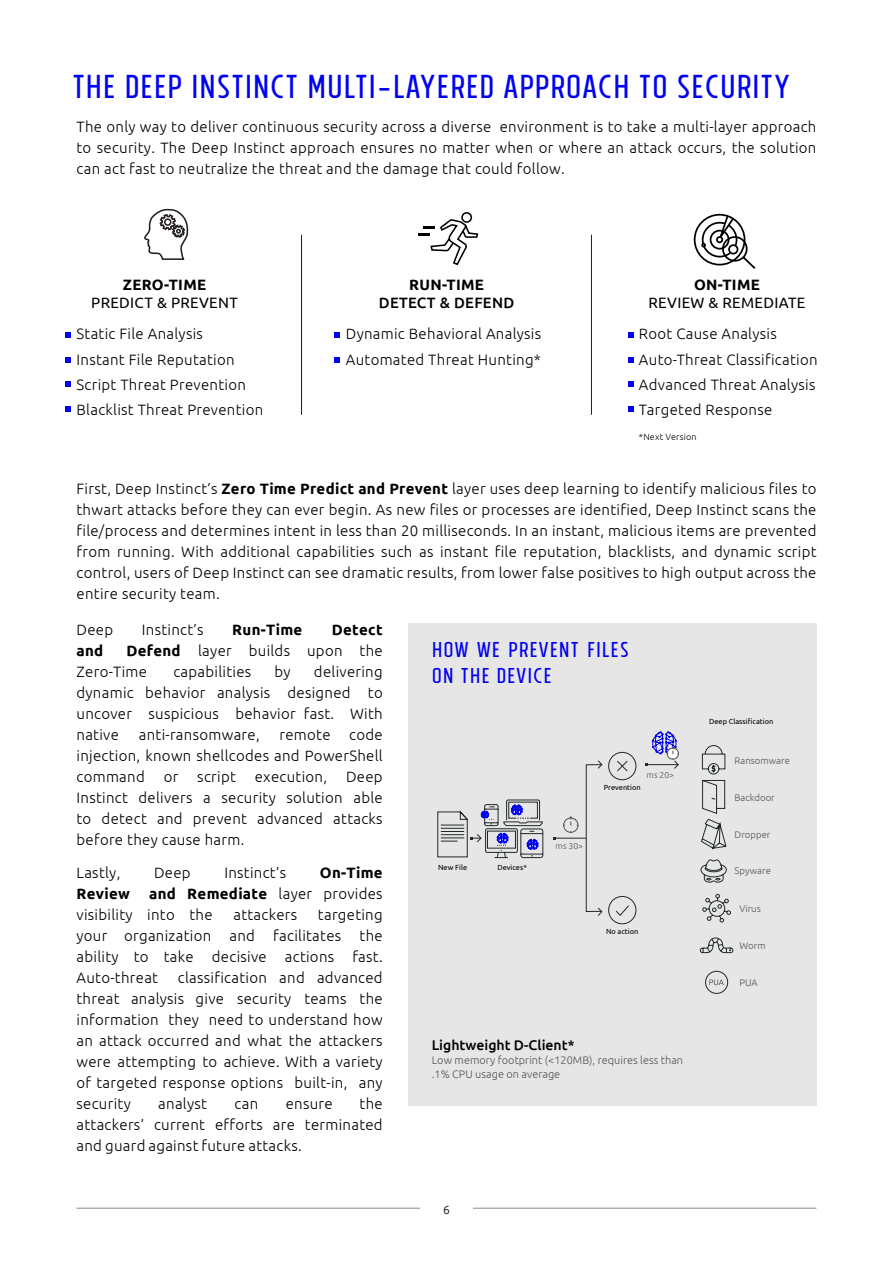
<style>
.page{position:relative;width:893px;height:1263px;background:#fff}
.page>*{position:absolute;margin:0;border:0;box-sizing:border-box;transform-origin:0 0}
.t1{font:37.5px "Tolyer No 3";letter-spacing:.01em;color:#0102f0}
.t2{font:24.3px/26.5px "Tolyer No 3";letter-spacing:.03em;color:#0201f0}
.t3{font:300 15px/21px "Ubuntu";letter-spacing:.02em;color:#000;text-align:justify}
.t4{font:700 15px "Ubuntu";letter-spacing:.02em;color:#000}
.t5{font:15px "Ubuntu";letter-spacing:.02em;color:#000}
.t6{font:500 15px "Ubuntu";letter-spacing:.02em;color:#000}
.t7{font:500 14.1px "Ubuntu";color:#000}
.t8{font:300 12px "Ubuntu";color:#000}
.t9{font:300 10.95px/14.1px "Ubuntu";color:#545456}
.t10{font:300 9.6px "Ubuntu";color:#545456}
.t11{font:300 9px "Ubuntu";letter-spacing:.02em;color:#000}
.t12{font:300 8.55px "Ubuntu";color:#545456}
.t13{font:7.35px "Ubuntu";color:#000}
.s1{font-weight:700}
</style>
<div class="page">
<div style="left:408px;top:623px;width:408px;height:483px;background:#e7e6e6"></div>
<div style="left:608px;top:896px;width:28px;height:28px;border:1px solid #212929;border-radius:50%"></div>
<div style="left:608px;top:752px;width:28px;height:28px;border:1px solid #212929;border-radius:50%"></div>
<svg style="left:617px;top:761px;width:11px;height:11px"></svg>
<svg style="left:615px;top:905px;width:14px;height:11px"></svg>
<div style="left:586px;top:764px;width:16px;height:148px;border:1px solid #212929"></div>
<svg style="left:597px;top:907px;width:6px;height:9px"></svg>
<svg style="left:597px;top:760px;width:6px;height:9px"></svg>
<svg style="left:702px;top:745px;width:23px;height:29px"></svg>
<svg style="left:701px;top:780px;width:25px;height:69px"></svg>
<svg style="left:700px;top:859px;width:27px;height:24px"></svg>
<svg style="left:702px;top:894px;width:29px;height:28px"></svg>
<svg style="left:699px;top:937px;width:35px;height:16px"></svg>
<div style="left:705px;top:971px;width:23px;height:23px;border:1px solid #212929;border-radius:50%"></div>
<svg style="left:709px;top:979px;width:15px;height:6px"></svg>
<hr style="left:556px;top:838px;width:30px;height:1px;background:#212929">
<svg style="left:563px;top:816px;width:15px;height:17px"></svg>
<svg style="left:437px;top:799px;width:106px;height:59px"></svg>
<svg style="left:645px;top:731px;width:34px;height:38px"></svg>
<svg style="left:144px;top:208px;width:45px;height:52px"></svg>
<svg style="left:419px;top:212px;width:60px;height:54px"></svg>
<svg style="left:693px;top:213px;width:63px;height:56px"></svg>
<svg style="left:65px;top:332px;width:6px;height:6px"></svg>
<svg style="left:628px;top:332px;width:5px;height:6px"></svg>
<svg style="left:334px;top:332px;width:5px;height:6px"></svg>
<svg style="left:65px;top:357px;width:6px;height:5px"></svg>
<svg style="left:628px;top:357px;width:5px;height:5px"></svg>
<svg style="left:334px;top:357px;width:5px;height:5px"></svg>
<svg style="left:65px;top:381px;width:6px;height:5px"></svg>
<svg style="left:628px;top:381px;width:5px;height:5px"></svg>
<svg style="left:65px;top:406px;width:6px;height:6px"></svg>
<svg style="left:628px;top:406px;width:5px;height:6px"></svg>
<hr style="left:301px;top:235px;width:1px;height:180px;background:#000">
<hr style="left:591px;top:235px;width:1px;height:180px;background:#000">
<hr style="left:473px;top:1208px;width:343px;height:1px;background:#6d6e71">
<hr style="left:77px;top:1208px;width:343px;height:1px;background:#6d6e71">
<h1 class="t1" style="left:72px;top:66px;width:720px">THE DEEP INSTINCT MULTI-LAYERED APPROACH TO SECURITY</h1>
<p class="t3" style="left:77px;top:116px;width:741px">The only way to deliver continuous security across a diverse environment is to take a multi-layer approach to security. The Deep Instinct approach ensures no matter when or where an attack occurs, the solution can act fast to neutralize the threat and the damage that could follow.</p>
<p class="t4" style="left:123px;top:276px;width:85px">ZERO-TIME</p>
<p class="t5" style="left:91px;top:294px;width:148px">PREDICT &amp; PREVENT</p>
<p class="t4" style="left:409px;top:276px;width:76px">RUN-TIME</p>
<p class="t6" style="left:379px;top:294px;width:137px">DETECT &amp; DEFEND</p>
<p class="t4" style="left:694px;top:276px;width:67px">ON-TIME</p>
<p class="t5" style="left:649px;top:294px;width:158px">REVIEW &amp; REMEDIATE</p>
<p class="t3" style="left:77px;top:321px;width:188px;line-height:25.2px;text-align:left">Static File Analysis<br>Instant File Reputation<br>Script Threat Prevention<br>Blacklist Threat Prevention</p>
<p class="t3" style="left:346px;top:321px;width:197px;line-height:25.2px">Dynamic Behavioral Analysis<br>Automated Threat Hunting*</p>
<p class="t3" style="left:639px;top:321px;width:180px;line-height:25.2px;text-align:left">Root Cause Analysis<br>Auto-Threat Classification<br>Advanced Threat Analysis<br>Targeted Response</p>
<p class="t11" style="left:639px;top:432px;width:59px">*Next Version</p>
<p class="t3" style="left:77px;top:478px;width:741px">First, Deep Instinct’s <span class="s1">Zero Time Predict and Prevent</span> layer uses deep learning to identify malicious files to thwart attacks before they can ever begin. As new files or processes are identified, Deep Instinct scans the file/process and determines intent in less than 20 milliseconds. In an instant, malicious items are prevented from running. With additional capabilities such as instant file reputation, blacklists, and dynamic script control, users of Deep Instinct can see dramatic results, from lower false positives to high output across the entire security team.</p>
<h2 class="t2" style="left:432px;top:636px;width:199px">HOW WE PREVENT FILES<br>ON THE DEVICE</h2>
<p class="t3" style="left:77px;top:618px;width:38px">Deep</p>
<p class="t3" style="left:142px;top:618px;width:63px">Instinct’s</p>
<p class="t4" style="left:232px;top:620px;width:72px">Run-Time</p>
<p class="t4" style="left:332px;top:620px;width:52px">Detect</p>
<p class="t4" style="left:77px;top:641px;width:28px">and</p>
<p class="t3" style="left:77px;top:639px;width:308px;text-indent:50px"><span class="s1">Defend</span> layer builds upon the<br>Zero-Time</p>
<p class="t3" style="left:77px;top:660px;width:308px;text-indent:237px">delivering dynamic behavior analysis designed to uncover suspicious behavior fast. With native</p>
<p class="t3" style="left:173px;top:660px;width:79px">capabilities</p>
<p class="t3" style="left:275px;top:660px;width:18px">by</p>
<p class="t13" style="left:709px;top:717px;width:66px">Deep Classification</p>
<p class="t3" style="left:77px;top:723px;width:308px;text-indent:203px">remote code injection, known shellcodes and PowerShell command</p>
<p class="t3" style="left:139px;top:723px;width:122px">anti-ransomware,</p>
<p class="t10" style="left:735px;top:754px;width:57px">Ransomware</p>
<p class="t3" style="left:164px;top:765px;width:16px">or</p>
<p class="t3" style="left:197px;top:765px;width:40px">script</p>
<p class="t3" style="left:255px;top:765px;width:74px">execution,</p>
<p class="t3" style="left:77px;top:765px;width:308px;text-indent:270px">Deep Instinct delivers a security solution able to detect and prevent advanced attacks before they cause harm.</p>
<p class="t3" style="left:77px;top:862px;width:45px">Lastly,</p>
<p class="t3" style="left:154px;top:862px;width:38px">Deep</p>
<p class="t3" style="left:224px;top:862px;width:63px">Instinct’s</p>
<p class="t4" style="left:320px;top:864px;width:64px">On-Time</p>
<p class="t4" style="left:77px;top:885px;width:55px">Review</p>
<p class="t12" style="left:647px;top:769px;width:29px">ms 20&lt;</p>
<p class="t13" style="left:604px;top:783px;width:39px">Prevention</p>
<p class="t10" style="left:735px;top:791px;width:42px">Backdoor</p>
<p class="t10" style="left:735px;top:828px;width:37px">Dropper</p>
<p class="t12" style="left:556px;top:840px;width:29px">ms 30&lt;</p>
<p class="t13" style="left:438px;top:863px;width:31px">New File</p>
<p class="t13" style="left:497px;top:863px;width:31px">Devices*</p>
<p class="t10" style="left:735px;top:865px;width:38px">Spyware</p>
<p class="t3" style="left:77px;top:883px;width:308px;text-indent:73px"><span class="s1">and Remediate</span> layer provides visibility into the</p>
<p class="t10" style="left:739px;top:903px;width:23px">Virus</p>
<p class="t3" style="left:233px;top:904px;width:65px">attackers</p>
<p class="t3" style="left:77px;top:904px;width:308px;text-indent:241px">targeting your organization and facilitates the ability to take decisive actions fast.<br>Auto-threat</p>
<p class="t13" style="left:606px;top:927px;width:34px">No action</p>
<p class="t10" style="left:739px;top:940px;width:28px">Worm</p>
<p class="t3" style="left:77px;top:967px;width:308px;text-indent:101px">classification and advanced threat analysis give security teams the information they need to understand how an attack occurred and what the attackers were attempting to achieve. With a variety of targeted response options built-in, any security</p>
<p class="t10" style="left:739px;top:977px;width:20px">PUA</p>
<p class="t7" style="left:432px;top:1036px;width:144px">Lightweight D-Client*</p>
<p class="t9" style="left:432px;top:1053px;width:253px">Low memory footprint (&lt;120MB), requires less than .1% CPU usage on average</p>
<p class="t3" style="left:77px;top:1093px;width:308px;text-indent:283px">the attackers’ current efforts are terminated and guard against future attacks.</p>
<p class="t3" style="left:158px;top:1093px;width:50px">analyst</p>
<p class="t3" style="left:235px;top:1093px;width:25px">can</p>
<p class="t3" style="left:286px;top:1093px;width:49px">ensure</p>
<p class="t8" style="left:443px;top:1202px;width:8px">6</p>
</div>
